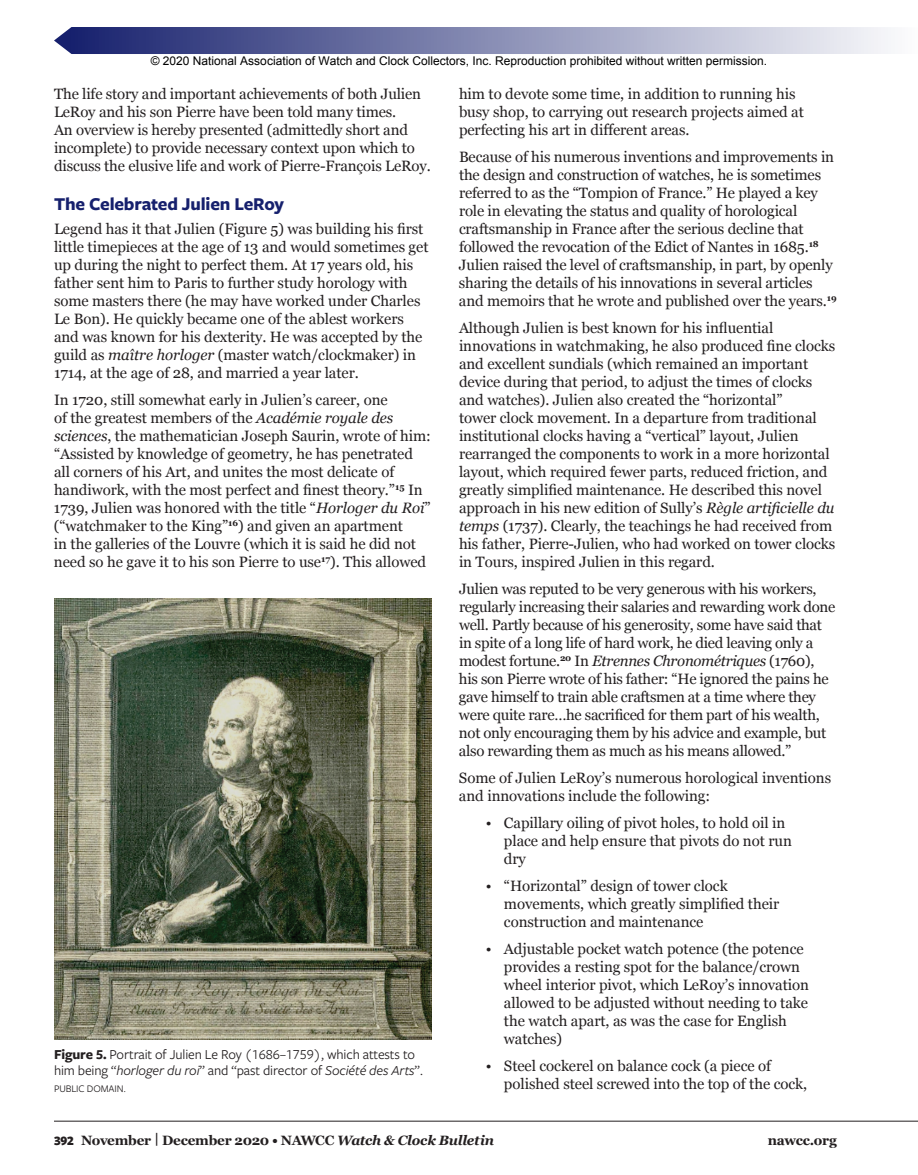
<style>
.page{position:relative;width:918px;height:1175px;background:#fff}
.page>*{position:absolute;margin:0;border:0;box-sizing:border-box;transform-origin:0 0}
.t1{font:700 18.75px "Freight Sans Pro";letter-spacing:-.01em;color:#16206d}
.t2{font:15px/18px "Georgia";letter-spacing:-.005em;color:#231f20}
.t3{font:14.25px/16.5px "Freight Sans Pro";letter-spacing:-.01em;color:#231f20}
.t4{font:700 13.5px "Georgia";letter-spacing:-.02em;color:#231f20}
.t5{font:12px "Arial";color:#000}
.t6{font:10.5px "Freight Sans Pro";letter-spacing:-.01em;color:#231f20}
.s1{font-style:italic}
.s2{font-weight:700}
.s3{font-family:"Freight Sans Pro";font-weight:900}
</style>
<div class="page">
<img style="left:54px;top:598px;width:378px;height:442px">
<svg style="left:54px;top:27px;width:834px;height:27px;background:#868bb3"></svg>
<hr style="left:54px;top:1120px;width:864px;height:1px;background:#231f20">
<p class="t5" style="left:151px;top:53px;width:618px">© 2020 National Association of Watch and Clock Collectors, Inc. Reproduction prohibited without written permission.</p>
<p class="t2" style="left:54px;top:84px;width:378px">The life story and important achievements of both Julien LeRoy and his son Pierre have been told many times.<br>An overview is hereby presented (admittedly short and incomplete) to provide necessary context upon which to discuss the elusive life and work of Pierre-François LeRoy.</p>
<p class="t1" style="left:54px;top:191px;width:232px">The Celebrated Julien LeRoy</p>
<p class="t2" style="left:54px;top:219px;width:376px">Legend has it that Julien (Figure 5) was building his first little timepieces at the age of 13 and would sometimes get up during the night to perfect them. At 17 years old, his father sent him to Paris to further study horology with some masters there (he may have worked under Charles Le Bon). He quickly became one of the ablest workers and was known for his dexterity. He was accepted by the guild as <span class="s1">maître horloger</span> (master watch/clockmaker) in 1714, at the age of 28, and married a year later.</p>
<p class="t2" style="left:54px;top:390px;width:378px">In 1720, still somewhat early in Julien’s career, one<br>of the greatest members of the <span class="s1">Académie royale des sciences</span>, the mathematician Joseph Saurin, wrote of him: “Assisted by knowledge of geometry, he has penetrated all corners of his Art, and unites the most delicate of handiwork, with the most perfect and finest theory.”<sup>15</sup> In 1739, Julien was honored with the title “<span class="s1">Horloger du Roi</span>” (“watchmaker to the King”<sup>16</sup>) and given an apartment<br>in the galleries of the Louvre (which it is said he did not need so he gave it to his son Pierre to use<sup>17</sup>). This allowed</p>
<p class="t3" style="left:54px;top:1045px;width:371px"><span class="s2">Figure 5.</span> Portrait of Julien Le Roy (1686–1759), which attests to him being “<span class="s1">horloger du roi</span>” and “past director of <span class="s1">Société des Arts</span>”.</p>
<p class="t6" style="left:54px;top:1081px;width:74px">PUBLIC DOMAIN.</p>
<p class="t2" style="left:459px;top:84px;width:346px">him to devote some time, in addition to running his busy shop, to carrying out research projects aimed at perfecting his art in different areas.</p>
<p class="t2" style="left:459px;top:147px;width:379px">Because of his numerous inventions and improvements in the design and construction of watches, he is sometimes referred to as the “Tompion of France.” He played a key role in elevating the status and quality of horological craftsmanship in France after the serious decline that followed the revocation of the Edict of Nantes in 1685.<sup>18<br></sup>Julien raised the level of craftsmanship, in part, by openly sharing the details of his innovations in several articles and memoirs that he wrote and published over the years.<sup>19</sup></p>
<p class="t2" style="left:459px;top:318px;width:378px">Although Julien is best known for his influential innovations in watchmaking, he also produced fine clocks and excellent sundials (which remained an important device during that period, to adjust the times of clocks and watches). Julien also created the “horizontal”<br>tower clock movement. In a departure from traditional institutional clocks having a “vertical” layout, Julien rearranged the components to work in a more horizontal layout, which required fewer parts, reduced friction, and greatly simplified maintenance. He described this novel approach in his new edition of Sully’s <span class="s1">Règle artificielle du temps</span> (1737). Clearly, the teachings he had received from his father, Pierre-Julien, who had worked on tower clocks in Tours, inspired Julien in this regard.</p>
<p class="t2" style="left:459px;top:579px;width:378px">Julien was reputed to be very generous with his workers, regularly increasing their salaries and rewarding work done well. Partly because of his generosity, some have said that in spite of a long life of hard work, he died leaving only a modest fortune.<sup>20</sup> In <span class="s1">Etrennes Chronométriques</span> (1760), his son Pierre wrote of his father: “He ignored the pains he gave himself to train able craftsmen at a time where they were quite rare…he sacrificed for them part of his wealth, not only encouraging them by his advice and example, but also rewarding them as much as his means allowed.”</p>
<p class="t2" style="left:459px;top:768px;width:374px">Some of Julien LeRoy’s numerous horological inventions and innovations include the following:</p>
<p class="t2" style="left:504px;top:813px;width:289px;text-indent:-18px">• Capillary oiling of pivot holes, to hold oil in place and help ensure that pivots do not run dry</p>
<p class="t2" style="left:504px;top:876px;width:277px;text-indent:-18px">• “Horizontal” design of tower clock movements, which greatly simplified their construction and maintenance</p>
<p class="t2" style="left:504px;top:939px;width:307px;text-indent:-18px">• Adjustable pocket watch potence (the potence provides a resting spot for the balance/crown wheel interior pivot, which LeRoy’s innovation allowed to be adjusted without needing to take the watch apart, as was the case for English watches)</p>
<p class="t2" style="left:504px;top:1056px;width:305px;text-indent:-18px">• Steel cockerel on balance cock (a piece of polished steel screwed into the top of the cock,</p>
<p class="t4" style="left:54px;top:1129px;width:442px"><span class="s3">392</span> November | December 2020 • NAWCC <span class="s1">Watch &amp; Clock Bulletin</span></p>
<p class="t4" style="left:768px;top:1129px;width:71px">nawcc.org</p>
</div>
